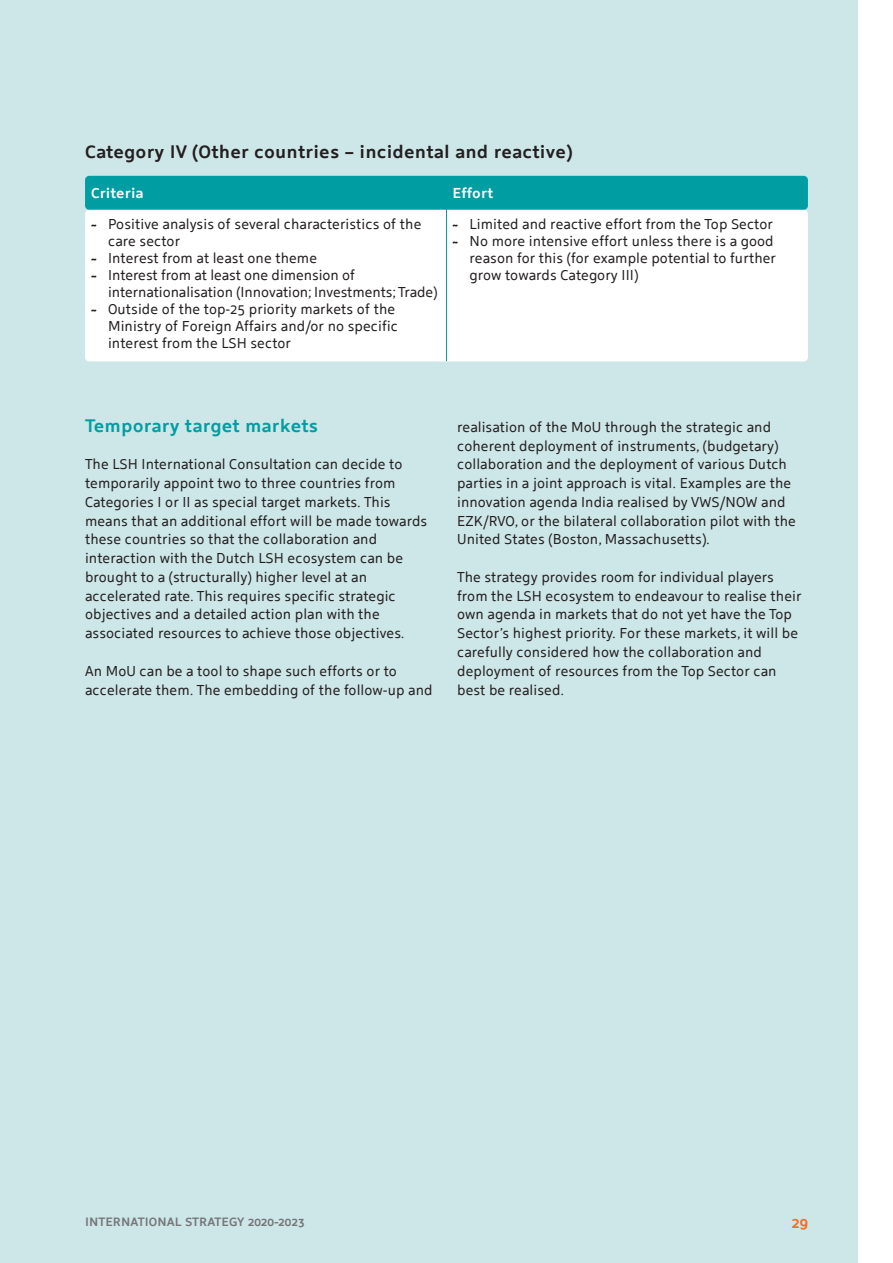
<style>
.page{position:relative;width:893px;height:1263px;background:#cde6e8}
.page>*{position:absolute;margin:0;border:0;box-sizing:border-box;transform-origin:0 0}
.brood{font:700 18px "Holland Sans";color:#231f20}
.tussenkop{font:700 18px "Holland Sans";color:#009ea2}
.t1{font:700 15px "Holland Sans";color:#f36e21}
.brood-2{font:14.25px/18.8px "Holland Sans";color:#231f20}
.brood-3{font:700 14.25px "Holland Sans";color:#fff}
.t2{font:700 12px "Holland Sans";color:#757679}
.s1{font-weight:700}
</style>
<div class="page">
<div style="left:859px;top:0;width:34px;height:1263px;background:#fff"></div>
<div style="left:85px;top:176px;width:723px;height:34px;background:#009ea2;border-radius:4px"></div>
<div style="left:85px;top:210px;width:723px;height:151px;background:#fff;border-radius:4px"></div>
<hr style="left:446px;top:208px;width:1px;height:153px;background:#009ea2">
<p class="brood" style="left:85px;top:137px;width:489px">Category IV (Other countries – incidental and reactive)</p>
<p class="brood-3" style="left:91px;top:182px;width:54px">Criteria</p>
<p class="brood-3" style="left:452px;top:182px;width:42px">Effort</p>
<p class="brood-2" style="left:108px;top:214px;width:315px;line-height:17.1px;text-indent:-17px"><span class="s1">~</span> Positive analysis of several characteristics of the care sector</p>
<p class="brood-2" style="left:91px;top:247px;width:228px"><span class="s1">~</span> Interest from at least one theme</p>
<p class="brood-2" style="left:108px;top:265px;width:331px;line-height:17.1px;text-indent:-17px"><span class="s1">~</span> Interest from at least one dimension of internationalisation (Innovation; Investments; Trade)</p>
<p class="brood-2" style="left:108px;top:299px;width:292px;line-height:17.1px;text-indent:-17px"><span class="s1">~</span> Outside of the top-25 priority markets of the<br>Ministry of Foreign Affairs and/or no specific interest from the LSH sector</p>
<p class="brood-2" style="left:452px;top:213px;width:322px"><span class="s1">~</span> Limited and reactive effort from the Top Sector</p>
<p class="brood-2" style="left:469px;top:231px;width:308px;line-height:17.1px;text-indent:-17px"><span class="s1">~</span> No more intensive effort unless there is a good reason for this (for example potential to further grow towards Category III)</p>
<p class="tussenkop" style="left:85px;top:411px;width:235px">Temporary target markets</p>
<p class="brood-2" style="left:85px;top:454px;width:344px">The LSH International Consultation can decide to temporarily appoint two to three countries from Categories I or II as special target markets. This means that an additional effort will be made towards these countries so that the collaboration and interaction with the Dutch LSH ecosystem can be brought to a (structurally) higher level at an accelerated rate. This requires specific strategic objectives and a detailed action plan with the associated resources to achieve those objectives.</p>
<p class="brood-2" style="left:85px;top:660px;width:349px">An MoU can be a tool to shape such efforts or to accelerate them. The embedding of the follow-up and</p>
<p class="brood-2" style="left:457px;top:416px;width:340px">realisation of the MoU through the strategic and coherent deployment of instruments, (budgetary) collaboration and the deployment of various Dutch parties in a joint approach is vital. Examples are the innovation agenda India realised by VWS/NOW and EZK/RVO, or the bilateral collaboration pilot with the United States (Boston, Massachusetts).</p>
<p class="brood-2" style="left:457px;top:566px;width:346px">The strategy provides room for individual players from the LSH ecosystem to endeavour to realise their own agenda in markets that do not yet have the Top Sector’s highest priority. For these markets, it will be carefully considered how the collaboration and deployment of resources from the Top Sector can best be realised.</p>
<p class="t2" style="left:85px;top:1212px;width:221px">INTERNATIONAL STRATEGY 2020-2023</p>
<p class="t1" style="left:791px;top:1210px;width:18px">29</p>
</div>
